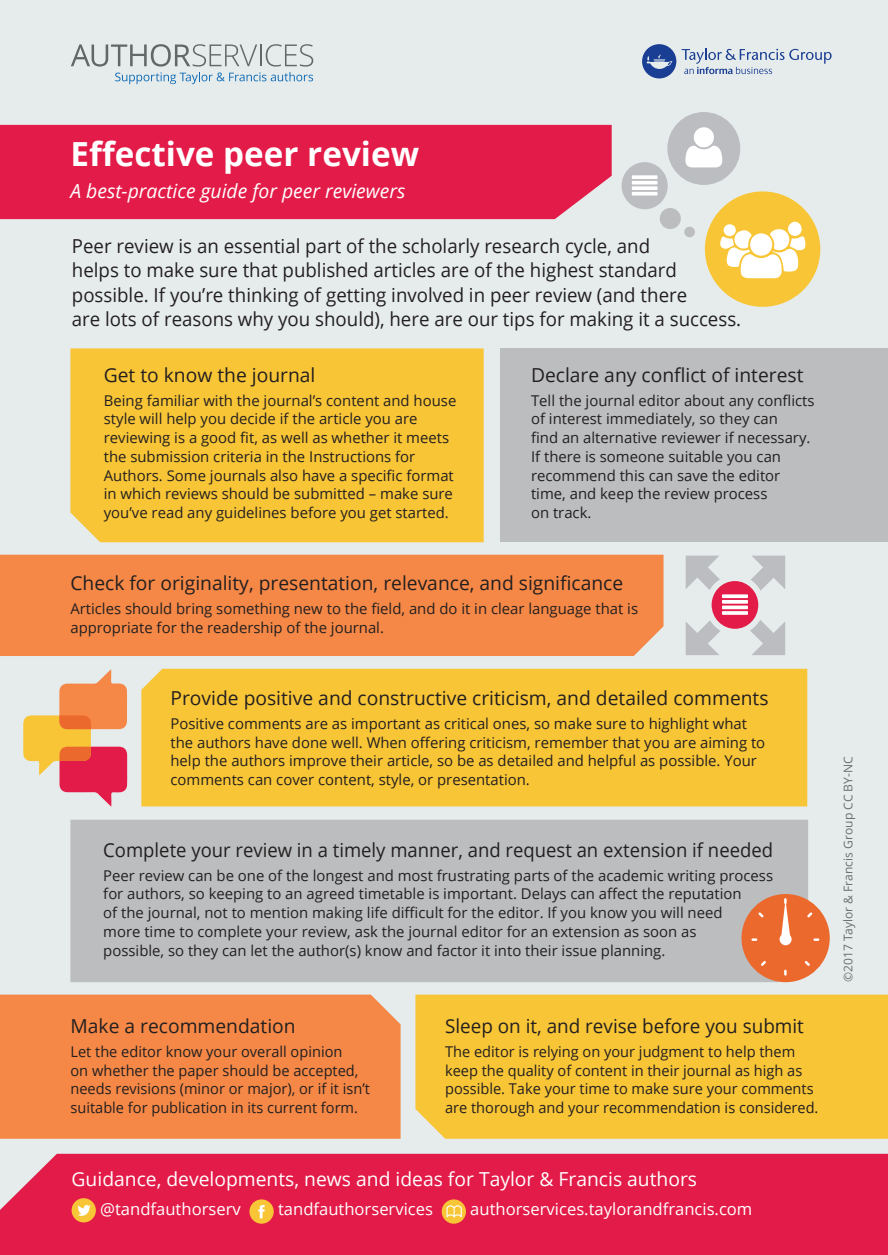
<style>
.page{position:relative;width:888px;height:1255px;background:#e6ecec}
.page>*{position:absolute;margin:0;border:0;box-sizing:border-box;transform-origin:0 0}
.t1{font:700 33.25px "Open Sans";color:#fff}
.t2{font:italic 19.43px "Open Sans";color:#fff}
.t3{font:19.25px/24.5px "Open Sans";color:#231f20}
.t4{font:19.25px "Open Sans";color:#231f20;scale:.96 1}
.t5{font:19.25px "Open Sans";color:#fff}
.t6{font:16.62px "Open Sans";color:#fff}
.t7{font:14.88px/18.7px "Open Sans";color:#231f20}
.t8{font:12.08px "Open Sans";color:#6c6d70}
</style>
<div class="page">
<div style="left:0;top:125px;width:612px;height:94px;background:#e31b48"></div>
<div style="left:0;top:1154px;width:888px;height:101px;background:#e31b48"></div>
<div style="left:72px;top:1198px;width:24px;height:24px;background:#f8c536;border-radius:50%"></div>
<svg style="left:77px;top:1205px;width:14px;height:11px"></svg>
<div style="left:249px;top:1199px;width:25px;height:25px;background:#f8c536;border-radius:50%"></div>
<svg style="left:258px;top:1205px;width:7px;height:13px"></svg>
<div style="left:442px;top:1199px;width:24px;height:25px;background:#f8c536;border-radius:50%"></div>
<svg style="left:446px;top:1205px;width:16px;height:12px"></svg>
<svg style="left:71px;top:44px;width:242px;height:40px"></svg>
<svg style="left:642px;top:44px;width:189px;height:34px"></svg>
<div style="left:70px;top:348px;width:414px;height:194px;background:#f8c536"></div>
<div style="left:141px;top:669px;width:666px;height:137px;background:#f8c536"></div>
<div style="left:70px;top:820px;width:738px;height:162px;background:#bbbdbe"></div>
<div style="left:0;top:555px;width:663px;height:101px;background:#f58846"></div>
<div style="left:500px;top:349px;width:388px;height:193px;background:#bbbdbe"></div>
<div style="left:0;top:995px;width:401px;height:144px;background:#f58846"></div>
<div style="left:415px;top:995px;width:473px;height:144px;background:#f8c536"></div>
<svg style="left:686px;top:556px;width:99px;height:99px"></svg>
<div style="left:705px;top:191px;width:115px;height:116px;background:#f8c536;border-radius:50%"></div>
<div style="left:788px;top:222px;width:14px;height:14px;background:#fff;border-radius:50%"></div>
<svg style="left:720px;top:228px;width:85px;height:50px"></svg>
<div style="left:724px;top:224px;width:12px;height:12px;background:#fff;border-radius:50%"></div>
<div style="left:745px;top:898px;width:81px;height:80px;background:#eb692d;border-radius:50%"></div>
<div style="left:741px;top:894px;width:89px;height:88px;border:8px solid #eb692d;border-radius:50%"></div>
<div style="left:779px;top:933px;width:12px;height:12px;background:#fff;border-radius:50%"></div>
<svg style="left:814px;top:938px;width:4px;height:3px"></svg>
<svg style="left:807px;top:910px;width:7px;height:8px"></svg>
<svg style="left:759px;top:961px;width:7px;height:7px"></svg>
<svg style="left:756px;top:910px;width:8px;height:8px"></svg>
<svg style="left:804px;top:961px;width:8px;height:7px"></svg>
<svg style="left:781px;top:899px;width:9px;height:36px"></svg>
<svg style="left:23px;top:669px;width:104px;height:138px"></svg>
<div style="left:684px;top:227px;width:11px;height:10px;background:#bbbdbe;border-radius:50%"></div>
<div style="left:621px;top:162px;width:47px;height:47px;background:#bcbdc0;border-radius:50%"></div>
<svg style="left:632px;top:175px;width:25px;height:21px"></svg>
<div style="left:667px;top:112px;width:73px;height:73px;background:#bcbdc0;border-radius:50%"></div>
<svg style="left:685px;top:127px;width:37px;height:40px"></svg>
<div style="left:660px;top:208px;width:21px;height:21px;background:#bbbdbe;border-radius:50%"></div>
<svg style="left:0;top:1246px;width:8px;height:9px"></svg>
<svg style="left:879px;top:1246px;width:9px;height:9px"></svg>
<h1 class="t1" style="left:70px;top:131px;width:350px">Effective peer review</h1>
<h2 class="t2" style="left:70px;top:178px;width:336px">A best-practice guide for peer reviewers</h2>
<p class="t3" style="left:72px;top:233px;width:671px">Peer review is an essential part of the scholarly research cycle, and<br>helps to make sure that published articles are of the highest standard possible. If you’re thinking of getting involved in peer review (and there<br>are lots of reasons why you should), here are our tips for making it a success.</p>
<p class="t3" style="left:104px;top:362px;width:213px">Get to know the journal</p>
<p class="t7" style="left:104px;top:391px;width:354px">Being familiar with the journal’s content and house style will help you decide if the article you are reviewing is a good fit, as well as whether it meets the submission criteria in the Instructions for Authors. Some journals also have a specific format in which reviews should be submitted – make sure you’ve read any guidelines before you get started.</p>
<p class="t3" style="left:531px;top:362px;width:274px">Declare any conflict of interest</p>
<p class="t7" style="left:531px;top:391px;width:285px">Tell the journal editor about any conflicts of interest immediately, so they can<br>find an alternative reviewer if necessary.<br>If there is someone suitable you can recommend this can save the editor time, and keep the review process<br>on track.</p>
<p class="t3" style="left:70px;top:570px;width:554px">Check for originality, presentation, relevance, and significance</p>
<p class="t7" style="left:70px;top:599px;width:569px">Articles should bring something new to the field, and do it in clear language that is appropriate for the readership of the journal.</p>
<p class="t3" style="left:170px;top:685px;width:600px">Provide positive and constructive criticism, and detailed comments</p>
<p class="t7" style="left:170px;top:714px;width:596px">Positive comments are as important as critical ones, so make sure to highlight what the authors have done well. When offering criticism, remember that you are aiming to help the authors improve their article, so be as detailed and helpful as possible. Your comments can cover content, style, or presentation.</p>
<p class="t4" style="left:103px;top:837px;width:699px">Complete your review in a timely manner, and request an extension if needed</p>
<p class="t7" style="left:103px;top:865px;width:671px">Peer review can be one of the longest and most frustrating parts of the academic writing process for authors, so keeping to an agreed timetable is important. Delays can affect the reputation<br>of the journal, not to mention making life difficult for the editor. If you know you will need<br>more time to complete your review, ask the journal editor for an extension as soon as<br>possible, so they can let the author(s) know and factor it into their issue planning.</p>
<p class="t3" style="left:70px;top:1014px;width:227px">Make a recommendation</p>
<p class="t7" style="left:70px;top:1042px;width:301px">Let the editor know your overall opinion<br>on whether the paper should be accepted, needs revisions (minor or major), or if it isn’t suitable for publication in its current form.</p>
<p class="t3" style="left:445px;top:1014px;width:360px">Sleep on it, and revise before you submit</p>
<p class="t7" style="left:445px;top:1042px;width:375px">The editor is relying on your judgment to help them keep the quality of content in their journal as high as possible. Take your time to make sure your comments are thorough and your recommendation is considered.</p>
<p class="t5" style="left:72px;top:1166px;width:627px">Guidance, developments, news and ideas for Taylor &amp; Francis authors</p>
<p class="t6" style="left:100px;top:1198px;width:142px">@tandfauthorserv</p>
<p class="t6" style="left:278px;top:1198px;width:157px">tandfauthorservices</p>
<p class="t6" style="left:470px;top:1198px;width:284px">authorservices.taylorandfrancis.com</p>
<p class="t8" style="left:840px;top:982px;width:227px;rotate:-90deg">©2017 Taylor &amp; Francis Group CC BY-NC</p>
</div>
